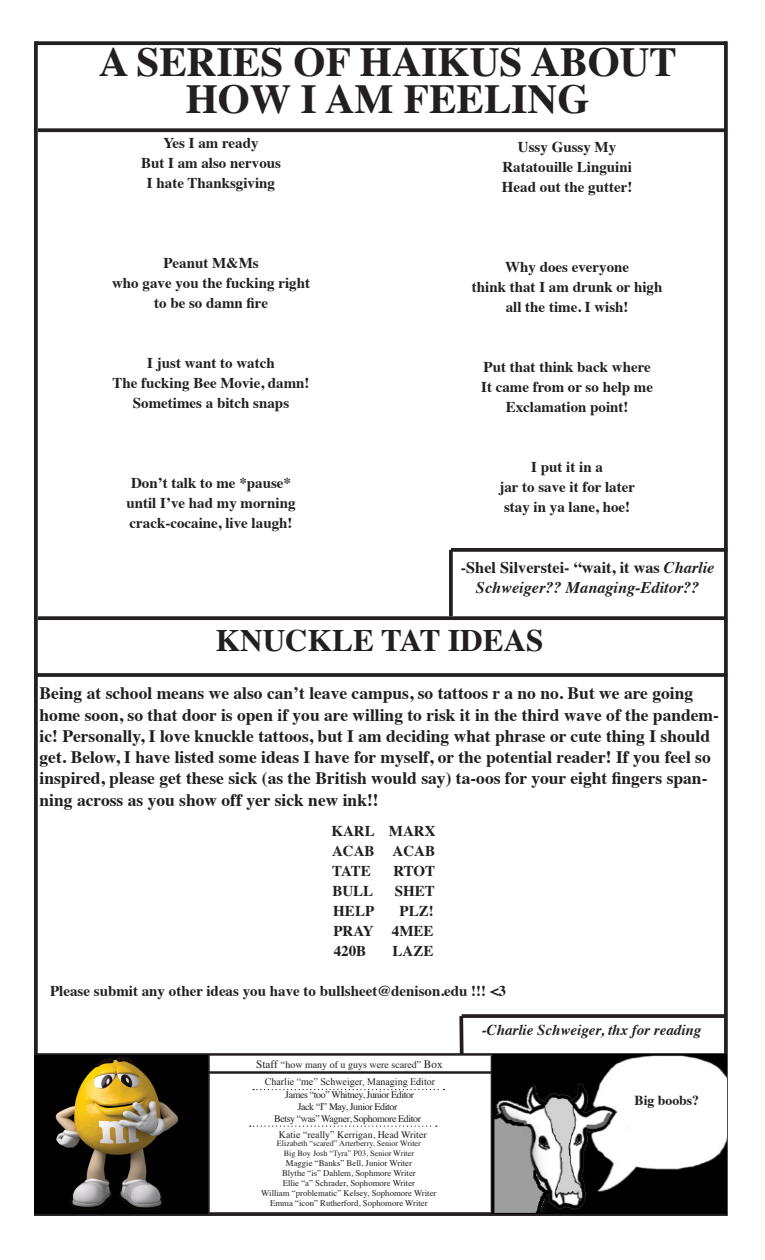
<style>
.page{position:relative;width:765px;height:1260px;background:#fff}
.page>*{position:absolute;margin:0;border:0;box-sizing:border-box;transform-origin:0 0}
.t1{font:700 41.25px/37.5px "Times";color:#231f20;text-align:center}
.t2{font:700 31.25px "Times";color:#231f20}
.t3{font:700 17.5px/21.2px "Times";color:#231f20}
.t4{font:italic 700 16.25px/20px "Times";color:#231f20;text-align:center}
.t5{font:700 15px "Times";color:#231f20}
.t6{font:italic 700 15px "Times";color:#231f20}
.t7{font:700 13.75px "Times";color:#231f20}
.t8{font:10px "Times";letter-spacing:-.04em;color:#231f20}
.t9{font:10px "Times";color:#231f20}
.t10{font:10px "Times New Roman";color:#231f20}
.t11{font:8.75px "Times";color:#231f20}
.t12{font:8.12px "Times";color:#231f20}
.s1{font-style:normal}
.s2{font-size:11.25px}
</style>
<div class="page">
<svg style="left:34px;top:1212px;width:690px;height:4px;fill:#231f20"></svg>
<hr style="left:207px;top:1054px;width:3px;height:161px;background:#231f20">
<hr style="left:37px;top:1053px;width:689px;height:3px;background:#231f20">
<hr style="left:491px;top:1056px;width:2px;height:157px;background:#231f20">
<svg style="left:34px;top:41px;width:4px;height:1015px;fill:#231f20"></svg>
<svg style="left:35px;top:41px;width:689px;height:4px;fill:#231f20"></svg>
<hr style="left:209px;top:1071px;width:284px;height:3px;background:#231f20">
<svg style="left:253px;top:1089px;width:191px;height:1px"></svg>
<svg style="left:724px;top:41px;width:4px;height:1175px;fill:#292626"></svg>
<img style="left:492px;top:1055px;width:234px;height:158px">
<svg style="left:250px;top:1126px;width:187px;height:1px"></svg>
<hr style="left:34px;top:1212px;width:174px;height:3px;background:#231f20">
<svg style="left:38px;top:128px;width:689px;height:4px;fill:#231f20"></svg>
<svg style="left:38px;top:616px;width:689px;height:4px;fill:#231f20"></svg>
<svg style="left:449px;top:550px;width:4px;height:66px"></svg>
<svg style="left:451px;top:548px;width:277px;height:4px"></svg>
<svg style="left:37px;top:673px;width:690px;height:4px;fill:#231f20"></svg>
<svg style="left:457px;top:1014px;width:8px;height:42px"></svg>
<svg style="left:462px;top:1014px;width:264px;height:4px"></svg>
<img style="left:34px;top:1056px;width:173px;height:157px">
<p class="t1" style="left:99px;top:39px;width:580px">A SERIES OF HAIKUS ABOUT<br>HOW I AM FEELING</p>
<p class="t5" style="left:163px;top:129px;width:97px">Yes I am ready</p>
<p class="t5" style="left:141px;top:149px;width:142px">But I am also nervous</p>
<p class="t5" style="left:147px;top:169px;width:130px">I hate Thanksgiving</p>
<p class="t5" style="left:518px;top:132px;width:100px">Ussy Gussy My</p>
<p class="t5" style="left:502px;top:152px;width:131px">Ratatouille Linguini</p>
<p class="t5" style="left:502px;top:172px;width:132px">Head out the gutter!</p>
<p class="t5" style="left:163px;top:249px;width:97px">Peanut M&amp;Ms</p>
<p class="t5" style="left:112px;top:269px;width:199px">who gave you the fucking right</p>
<p class="t5" style="left:154px;top:289px;width:115px">to be so damn fire</p>
<p class="t5" style="left:147px;top:349px;width:129px">I just want to watch</p>
<p class="t5" style="left:113px;top:369px;width:199px">The fucking Bee Movie, damn!</p>
<p class="t5" style="left:133px;top:389px;width:158px">Sometimes a bitch snaps</p>
<p class="t5" style="left:131px;top:469px;width:161px">Don’t talk to me *pause*</p>
<p class="t5" style="left:126px;top:489px;width:171px">until I’ve had my morning</p>
<p class="t5" style="left:130px;top:509px;width:164px">crack-cocaine, live laugh!</p>
<p class="t5" style="left:505px;top:252px;width:126px">Why does everyone</p>
<p class="t5" style="left:472px;top:272px;width:192px">think that I am drunk or high</p>
<p class="t5" style="left:506px;top:292px;width:124px">all the time. I wish!</p>
<p class="t5" style="left:484px;top:352px;width:169px">Put that think back where</p>
<p class="t5" style="left:481px;top:372px;width:173px">It came from or so help me</p>
<p class="t5" style="left:506px;top:392px;width:124px">Exclamation point!</p>
<p class="t5" style="left:531px;top:452px;width:73px">I put it in a</p>
<p class="t5" style="left:499px;top:472px;width:137px">jar to save it for later</p>
<p class="t5" style="left:504px;top:492px;width:128px">stay in ya lane, hoe!</p>
<p class="t4" style="left:461px;top:556px;width:255px"><span class="s1">-Shel Silverstei- “wait, it was</span> Charlie<br>Schweiger?? Managing-Editor??</p>
<p class="t2" style="left:216px;top:611px;width:329px">KNUCKLE TAT IDEAS</p>
<p class="t3" style="left:40px;top:681px;width:681px">Being at school means we also can’t leave campus, so tattoos r a no no. But we are going home soon, so that door is open if you are willing to risk it in the third wave of the pandem&shy;ic! Personally, I love knuckle tattoos, but I am deciding what phrase or cute thing I should get. Below, I have listed some ideas I have for myself, or the potential reader! If you feel so inspired, please get these sick (as the British would say) ta-oos for your eight fingers span&shy;ning across as you show off yer sick new ink!!</p>
<p class="t5" style="left:331px;top:817px;width:106px">KARL MARX</p>
<p class="t5" style="left:332px;top:837px;width:104px">ACAB ACAB</p>
<p class="t5" style="left:332px;top:857px;width:40px">TATE</p>
<p class="t5" style="left:393px;top:857px;width:43px">RTOT</p>
<p class="t5" style="left:332px;top:877px;width:42px">BULL</p>
<p class="t5" style="left:395px;top:877px;width:42px">SHET</p>
<p class="t5" style="left:333px;top:897px;width:42px">HELP</p>
<p class="t5" style="left:400px;top:897px;width:36px">PLZ!</p>
<p class="t5" style="left:333px;top:917px;width:102px">PRAY 4MEE</p>
<p class="t5" style="left:334px;top:937px;width:34px">420B</p>
<p class="t5" style="left:393px;top:937px;width:42px">LAZE</p>
<p class="t5" style="left:50px;top:977px;width:458px">Please submit any other ideas you have to bullsheet@denison.edu !!! &lt;3</p>
<p class="t6" style="left:482px;top:1016px;width:221px">-Charlie Schweiger, thx for reading</p>
<p class="t9" style="left:256px;top:1055px;width:188px"><span class="s2">Staff</span> “how many of u guys were scared” <span class="s2">Box</span></p>
<p class="t10" style="left:265px;top:1075px;width:172px">Charlie “me” Schweiger, Managing Editor</p>
<p class="t8" style="left:285px;top:1086px;width:131px">James “too” Whitney, Junior Editor</p>
<p class="t8" style="left:298px;top:1098px;width:101px">Jack “I” May, Junior Editor</p>
<p class="t8" style="left:274px;top:1110px;width:149px">Betsy “was” Wagner, Sophomore Editor</p>
<p class="t9" style="left:279px;top:1125px;width:149px">Katie “really” Kerrigan, Head Writer</p>
<p class="t12" style="left:277px;top:1136px;width:146px">Elizabeth “scared” Arterberry, Senior Writer</p>
<p class="t12" style="left:284px;top:1146px;width:132px">Big Boy Josh “Tyra” P03, Senior Writer</p>
<p class="t11" style="left:286px;top:1155px;width:128px">Maggie “Banks” Bell, Junior Writer</p>
<p class="t11" style="left:282px;top:1165px;width:135px">Blythe “is” Dahlem, Sophmore Writer</p>
<p class="t11" style="left:283px;top:1175px;width:134px">Ellie “a” Schrader, Sophomore Writer</p>
<p class="t11" style="left:261px;top:1185px;width:177px">William “problematic” Kelsey, Sophomore Writer</p>
<p class="t11" style="left:270px;top:1195px;width:159px">Emma “icon” Rutherford, Sophomore Writer</p>
<p class="t7" style="left:635px;top:1087px;width:66px">Big boobs?</p>
</div>
